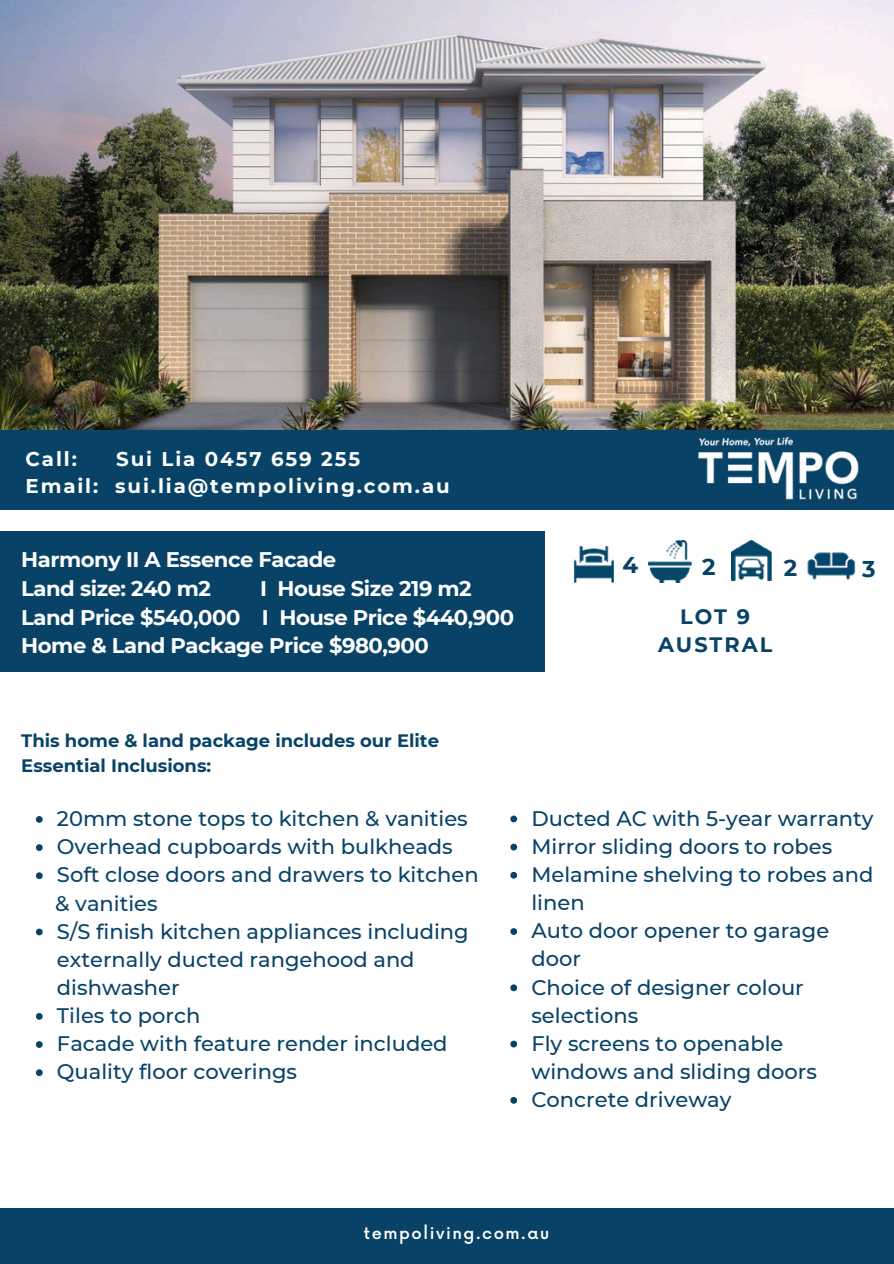
<style>
.page{position:relative;width:894px;height:1264px;background:#fff}
.page>*{position:absolute;margin:0;border:0;box-sizing:border-box;transform-origin:0 0}
.t1{font:700 22.8px "Montserrat";color:#084367}
.t2{font:700 21.15px/28.5px "Montserrat";letter-spacing:-.02em;color:#fff}
.t3{font:500 21px/28.2px "Montserrat";color:#084367}
.t4{font:700 20.85px/28.2px "Montserrat";letter-spacing:.095em;color:#084367;text-align:center}
.t5{font:700 19.8px/27px "Montserrat";letter-spacing:.095em;color:#fff;text-align:center}
.t6{font:700 18px/24.8px "Montserrat";color:#084367}
.t7{font:500 16.35px "Now";letter-spacing:.095em;color:#fff}
</style>
<div class="page">
<div style="left:0;top:1208px;width:893px;height:55px;background:#084367"></div>
<div style="left:0;top:430px;width:893px;height:79px;background:#084367"></div>
<img style="left:698px;top:437px;width:161px;height:63px">
<div style="left:0;top:532px;width:544px;height:140px;background:#084367"></div>
<img style="left:731px;top:540px;width:40px;height:40px">
<img style="left:573px;top:545px;width:40px;height:37px">
<img style="left:648px;top:541px;width:43px;height:41px">
<img style="left:807px;top:552px;width:49px;height:28px">
<img style="left:0;top:0;width:893px;height:430px">
<svg style="left:36px;top:816px;width:7px;height:6px"></svg>
<svg style="left:36px;top:844px;width:7px;height:7px"></svg>
<svg style="left:36px;top:872px;width:7px;height:7px"></svg>
<svg style="left:36px;top:928px;width:7px;height:7px"></svg>
<svg style="left:36px;top:1013px;width:7px;height:6px"></svg>
<svg style="left:36px;top:1041px;width:7px;height:6px"></svg>
<svg style="left:36px;top:1069px;width:7px;height:7px"></svg>
<svg style="left:510px;top:815px;width:7px;height:7px"></svg>
<svg style="left:510px;top:843px;width:7px;height:7px"></svg>
<svg style="left:510px;top:871px;width:7px;height:7px"></svg>
<svg style="left:510px;top:928px;width:7px;height:6px"></svg>
<svg style="left:510px;top:984px;width:7px;height:7px"></svg>
<svg style="left:510px;top:1040px;width:7px;height:7px"></svg>
<svg style="left:510px;top:1097px;width:7px;height:6px"></svg>
<p class="t5" style="left:26px;top:445px;width:425px">Sui Lia 0457 659 255<br>Email: sui.lia@tempoliving.com.au</p>
<p class="t5" style="left:26px;top:445px;width:53px">Call:</p>
<p class="t2" style="left:21px;top:545px;width:316px">Harmony II A Essence Facade<br>Land size: 240 m2</p>
<p class="t2" style="left:21px;top:574px;width:494px;text-indent:239px">I House Size 219 m2<br>Land Price $540,000 I House Price $440,900<br>Home &amp; Land Package Price $980,900</p>
<p class="t1" style="left:622px;top:551px;width:17px">4</p>
<p class="t1" style="left:702px;top:553px;width:15px">2</p>
<p class="t1" style="left:783px;top:554px;width:15px">2</p>
<p class="t1" style="left:862px;top:554px;width:15px">3</p>
<p class="t4" style="left:657px;top:602px;width:116px">LOT 9<br>AUSTRAL</p>
<h1 class="t6" style="left:21px;top:728px;width:419px">This home &amp; land package includes our Elite<br>Essential Inclusions:</h1>
<p class="t3" style="left:57px;top:804px;width:412px">20mm stone tops to kitchen &amp; vanities</p>
<p class="t3" style="left:57px;top:832px;width:397px">Overhead cupboards with bulkheads</p>
<p class="t3" style="left:57px;top:860px;width:423px">Soft close doors and drawers to kitchen</p>
<p class="t3" style="left:55px;top:889px;width:104px">&amp; vanities</p>
<h2 class="t3" style="left:57px;top:917px;width:413px">S/S finish kitchen appliances including externally ducted rangehood and dishwasher</h2>
<p class="t3" style="left:57px;top:1001px;width:145px">Tiles to porch</p>
<p class="t3" style="left:57px;top:1029px;width:392px">Facade with feature render included</p>
<p class="t3" style="left:57px;top:1057px;width:241px">Quality floor coverings</p>
<p class="t3" style="left:531px;top:804px;width:343px">Ducted AC with 5-year warranty</p>
<p class="t3" style="left:531px;top:832px;width:302px">Mirror sliding doors to robes</p>
<p class="t3" style="left:531px;top:860px;width:343px">Melamine shelving to robes and linen</p>
<p class="t3" style="left:531px;top:916px;width:299px">Auto door opener to garage door</p>
<p class="t3" style="left:531px;top:972px;width:274px">Choice of designer colour selections</p>
<p class="t3" style="left:531px;top:1029px;width:287px">Fly screens to openable windows and sliding doors</p>
<p class="t3" style="left:531px;top:1085px;width:201px">Concrete driveway</p>
<p class="t7" style="left:364px;top:1224px;width:186px">tempoliving.com.au</p>
</div>
